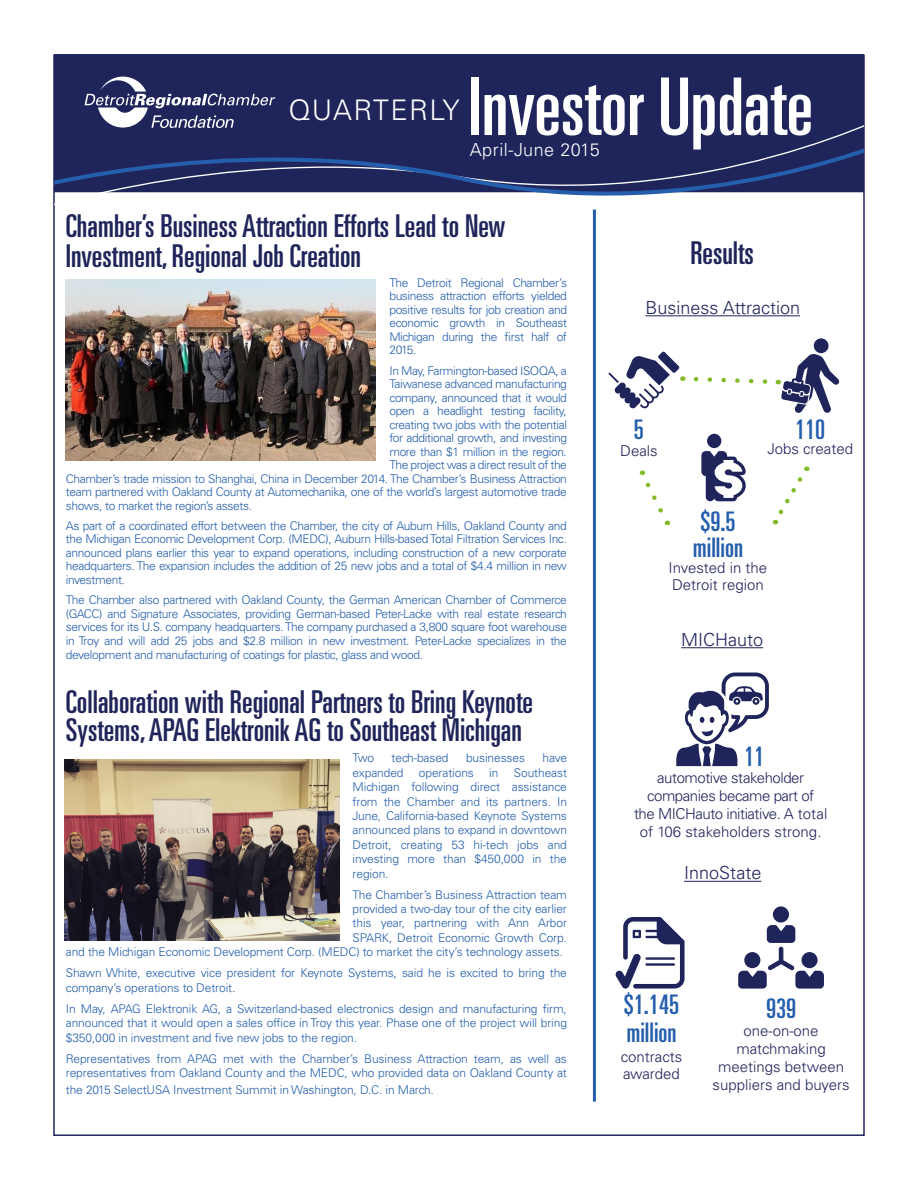
<style>
.page{position:relative;width:918px;height:1188px;background:#fff}
.page>*{position:absolute;margin:0;border:0;box-sizing:border-box;transform-origin:0 0}
.t1{font:ultra-condensed 79.65px "Univers LT Std";color:#fff}
.t2{font:ultra-condensed 31.5px/30px "Univers LT Std";color:#1f255a}
.t3{font:300 28.35px "Univers LT Std";letter-spacing:.05em;color:#fff}
.t4{font:ultra-condensed 27px "Univers LT Std";color:#245eac}
.t5{font:300 18px "Univers LT Std";color:#1f255a}
.t6{font:300 18px "Univers LT Std";letter-spacing:.03em;color:#fff}
.t7{font:300 15px/18px "Univers LT Std";color:#1f255a}
.t8{font:300 15px/18px "Univers LT Std";letter-spacing:-.03em;color:#1f255a;text-align:center}
.t9{font:300 12px/13.5px "Univers LT Std";letter-spacing:-.03em;color:#245eac;text-align:justify}
.t10{font:300 12px/14.4px "Univers LT Std";letter-spacing:-.01em;color:#245eac}
</style>
<div class="page">
<div style="left:54px;top:54px;width:810px;height:52px;background:#1f255a"></div>
<div style="left:54px;top:106px;width:810px;height:21px;background:#1f255a"></div>
<svg style="left:54px;top:127px;width:810px;height:77px;background:#434b79"></svg>
<svg style="left:85px;top:77px;width:190px;height:51px;background:#4d527c"></svg>
<hr style="left:593px;top:210px;width:3px;height:892px;background:#245eac">
<div style="left:707px;top:434px;width:14px;height:14px;background:#1f255a;border-radius:50%"></div>
<svg style="left:701px;top:451px;width:45px;height:50px"></svg>
<svg style="left:639px;top:471px;width:29px;height:54px"></svg>
<svg style="left:772px;top:467px;width:35px;height:57px"></svg>
<svg style="left:608px;top:351px;width:75px;height:58px"></svg>
<svg style="left:693px;top:338px;width:147px;height:75px"></svg>
<hr style="left:645px;top:315px;width:155px;height:1px;background:#1f255a">
<hr style="left:681px;top:647px;width:82px;height:1px;background:#1f255a">
<hr style="left:684px;top:881px;width:77px;height:1px;background:#1f255a">
<svg style="left:615px;top:917px;width:70px;height:72px"></svg>
<div style="left:773px;top:906px;width:16px;height:17px;background:#1f255a;border-radius:50%"></div>
<svg style="left:738px;top:925px;width:86px;height:64px"></svg>
<div style="left:744px;top:952px;width:16px;height:16px;background:#1f255a;border-radius:50%"></div>
<img style="left:66px;top:280px;width:310px;height:180px">
<img style="left:65px;top:760px;width:274px;height:180px">
<svg style="left:676px;top:673px;width:93px;height:93px"></svg>
<p class="t3" style="left:288px;top:92px;width:173px">QUARTERLY</p>
<p class="t1" style="left:468px;top:61px;width:346px">Investor Update</p>
<p class="t6" style="left:470px;top:139px;width:132px">April-June 2015</p>
<p class="t2" style="left:66px;top:210px;width:441px">Chamber’s Business Attraction Efforts Lead to New<br>Investment, Regional Job Creation</p>
<p class="t9" style="left:389px;top:276px;width:179px">The Detroit Regional Chamber’s business attraction efforts yielded positive results for job creation and economic growth in Southeast Michigan during the first half of 2015.</p>
<p class="t9" style="left:389px;top:364px;width:179px">In May, Farmington-based ISOQA, a</p>
<p class="t9" style="left:389px;top:377px;width:179px">Taiwanese advanced manufacturing</p>
<p class="t9" style="left:389px;top:391px;width:179px">company, announced that it would</p>
<p class="t9" style="left:389px;top:404px;width:179px">open a headlight testing facility,</p>
<p class="t9" style="left:389px;top:418px;width:179px">creating two jobs with the potential</p>
<p class="t9" style="left:389px;top:431px;width:179px">for additional growth, and investing</p>
<p class="t9" style="left:389px;top:445px;width:179px">more than $1 million in the region.</p>
<p class="t9" style="left:389px;top:458px;width:179px">The project was a direct result of the</p>
<p class="t9" style="left:66px;top:472px;width:503px">Chamber’s trade mission to Shanghai, China in December 2014. The Chamber’s Business Attraction</p>
<p class="t9" style="left:66px;top:485px;width:503px">team partnered with Oakland County at Automechanika, one of the world’s largest automotive trade</p>
<p class="t9" style="left:66px;top:499px;width:188px">shows, to market the region’s assets.</p>
<p class="t9" style="left:66px;top:519px;width:503px">As part of a coordinated effort between the Chamber, the city of Auburn Hills, Oakland County and the Michigan Economic Development Corp. (MEDC), Auburn Hills-based Total Filtration Services Inc. announced plans earlier this year to expand operations, including construction of a new corporate headquarters. The expansion includes the addition of 25 new jobs and a total of $4.4 million in new investment.</p>
<p class="t9" style="left:66px;top:593px;width:503px">The Chamber also partnered with Oakland County, the German American Chamber of Commerce (GACC) and Signature Associates, providing German-based Peter-Lacke with real estate research services for its U.S. company headquarters. The company purchased a 3,800 square foot warehouse in Troy and will add 25 jobs and $2.8 million in new investment. Peter-Lacke specializes in the development and manufacturing of coatings for plastic, glass and wood.</p>
<p class="t2" style="left:66px;top:687px;width:469px;line-height:28.5px">Collaboration with Regional Partners to Bring Keynote<br>Systems, APAG Elektronik AG to Southeast Michigan</p>
<p class="t9" style="left:353px;top:751px;width:23px">Two</p>
<p class="t10" style="left:392px;top:751px;width:59px">tech-based</p>
<p class="t10" style="left:466px;top:751px;width:60px">businesses</p>
<p class="t9" style="left:543px;top:751px;width:26px">have</p>
<p class="t10" style="left:353px;top:765px;width:52px">expanded</p>
<p class="t10" style="left:419px;top:765px;width:56px">operations</p>
<p class="t9" style="left:489px;top:766px;width:11px">in</p>
<p class="t9" style="left:353px;top:765px;width:216px;line-height:14.4px;text-indent:161px">Southeast Michigan following direct assistance from the Chamber and its partners. In June, California-based Keynote Systems announced plans to expand in downtown Detroit, creating 53 hi-tech jobs and investing more than $450,000 in the region.</p>
<p class="t10" style="left:353px;top:887px;width:216px">The Chamber’s Business Attraction team</p>
<p class="t10" style="left:353px;top:902px;width:216px">provided a two-day tour of the city earlier</p>
<p class="t10" style="left:353px;top:916px;width:216px">this year, partnering with Ann Arbor</p>
<p class="t10" style="left:353px;top:930px;width:216px">SPARK, Detroit Economic Growth Corp.</p>
<p class="t10" style="left:66px;top:945px;width:499px">and the Michigan Economic Development Corp. (MEDC) to market the city’s technology assets.</p>
<p class="t10" style="left:66px;top:966px;width:503px">Shawn White, executive vice president for Keynote Systems, said he is excited to bring the company’s operations to Detroit.</p>
<p class="t9" style="left:66px;top:1002px;width:503px;line-height:14.4px">In May, APAG Elektronik AG, a Switzerland-based electronics design and manufacturing firm, announced that it would open a sales office in Troy this year. Phase one of the project will bring $350,000 in investment and five new jobs to the region.</p>
<p class="t10" style="left:66px;top:1051px;width:503px">Representatives from APAG met with the Chamber’s Business Attraction team, as well as representatives from Oakland County and the MEDC, who provided data on Oakland County at</p>
<p class="t10" style="left:66px;top:1082px;width:370px">the 2015 SelectUSA Investment Summit in Washington, D.C. in March.</p>
<p class="t2" style="left:690px;top:237px;width:65px">Results</p>
<p class="t5" style="left:645px;top:297px;width:156px">Business Attraction</p>
<p class="t4" style="left:634px;top:414px;width:12px">5</p>
<p class="t7" style="left:620px;top:441px;width:39px">Deals</p>
<p class="t4" style="left:795px;top:414px;width:32px">110</p>
<p class="t7" style="left:767px;top:440px;width:87px">Jobs created</p>
<p class="t4" style="left:700px;top:506px;width:37px">$9.5</p>
<p class="t4" style="left:693px;top:532px;width:52px">million</p>
<p class="t7" style="left:669px;top:560px;width:100px;line-height:16.5px">Invested in the<br>Detroit region</p>
<p class="t5" style="left:681px;top:629px;width:84px">MICHauto</p>
<p class="t4" style="left:744px;top:741px;width:22px">11</p>
<p class="t8" style="left:634px;top:768px;width:195px">automotive stakeholder companies became part of<br>the MICHauto initiative. A total of 106 stakeholders strong.</p>
<p class="t5" style="left:684px;top:862px;width:79px">InnoState</p>
<p class="t4" style="left:624px;top:989px;width:57px">$1.145</p>
<p class="t4" style="left:626px;top:1017px;width:52px">million</p>
<p class="t7" style="left:621px;top:1048px;width:63px;line-height:16.5px">contracts awarded</p>
<p class="t4" style="left:766px;top:993px;width:32px">939</p>
<p class="t7" style="left:713px;top:1022px;width:138px;text-align:center">one-on-one matchmaking meetings between suppliers and buyers</p>
</div>
